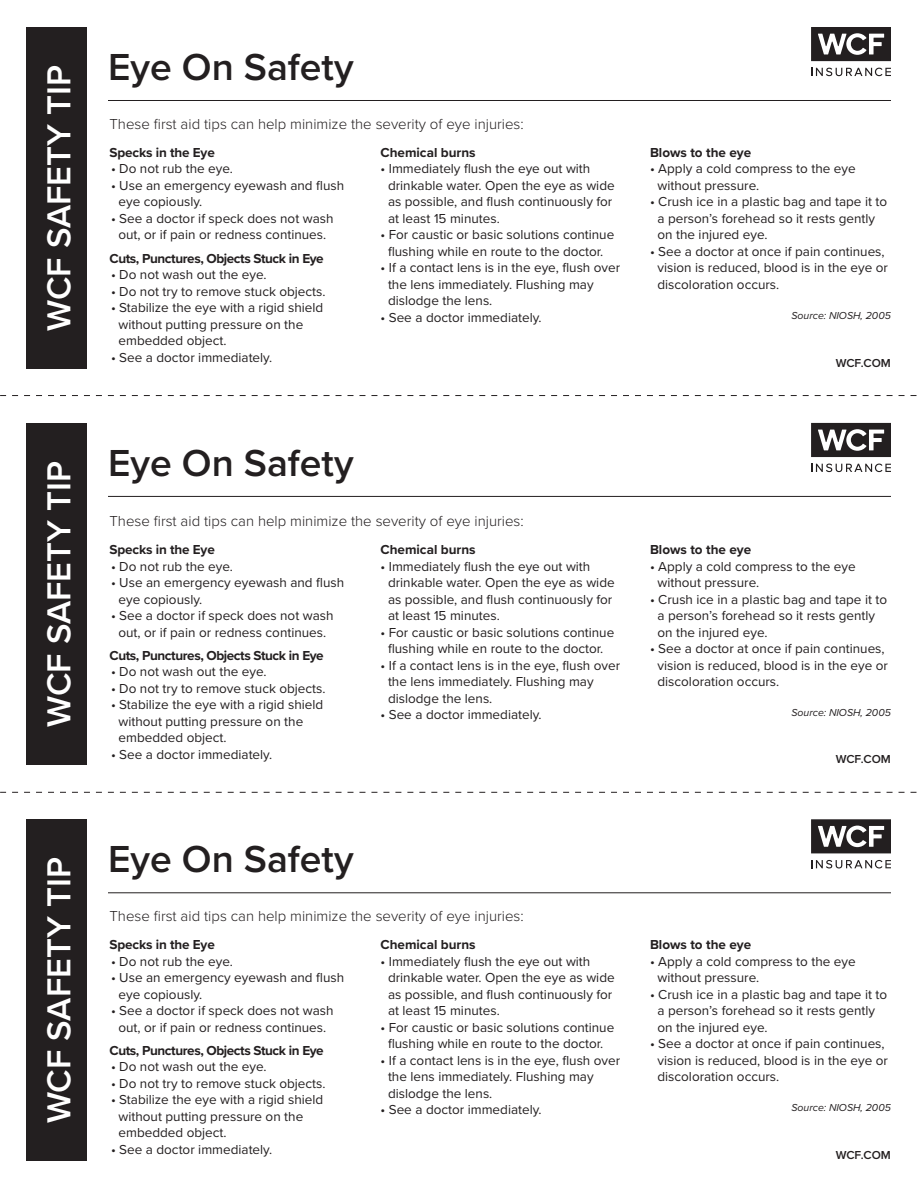
<style>
.page{position:relative;width:918px;height:1188px;background:#fff}
.page>*{position:absolute;margin:0;border:0;box-sizing:border-box;transform-origin:0 0}
.t1{font:600 39px "Proxima Nova";color:#231f20}
.t2{font:600 34.5px "Proxima Nova";color:#fff}
.t3{font:300 15px "Proxima Nova";color:#231f20}
.t4{font:13.5px/16.5px "Proxima Nova";color:#231f20}
.t5{font:700 13.5px "Proxima Nova";letter-spacing:-.01em;color:#231f20}
.t6{font:700 13.5px "Proxima Nova";letter-spacing:-.03em;color:#231f20}
.t7{font:600 12px "Proxima Nova";color:#231f20}
.t8{font:italic 10.5px "Proxima Nova";color:#231f20}
</style>
<div class="page">
<svg style="left:0;top:395px;width:917px;height:1px"></svg>
<svg style="left:0;top:792px;width:917px;height:1px"></svg>
<svg style="left:811px;top:68px;width:80px;height:8px"></svg>
<svg style="left:811px;top:27px;width:80px;height:34px"></svg>
<svg style="left:811px;top:464px;width:80px;height:8px"></svg>
<svg style="left:811px;top:423px;width:80px;height:34px"></svg>
<svg style="left:811px;top:860px;width:80px;height:8px"></svg>
<svg style="left:811px;top:819px;width:80px;height:34px"></svg>
<div style="left:26px;top:27px;width:61px;height:342px;background:#231f20"></div>
<div style="left:26px;top:423px;width:61px;height:342px;background:#231f20"></div>
<div style="left:26px;top:819px;width:61px;height:342px;background:#231f20"></div>
<hr style="left:108px;top:100px;width:783px;height:1px;background:#231f20">
<hr style="left:108px;top:496px;width:783px;height:1px;background:#231f20">
<hr style="left:108px;top:893px;width:783px;height:1px;background:#231f20">
<h2 class="t2" style="left:33px;top:331px;width:267px;rotate:-90deg">WCF SAFETY TIP</h2>
<h2 class="t2" style="left:33px;top:727px;width:267px;rotate:-90deg">WCF SAFETY TIP</h2>
<h2 class="t2" style="left:33px;top:1123px;width:267px;rotate:-90deg">WCF SAFETY TIP</h2>
<p class="t1" style="left:108px;top:38px;width:247px">Eye On Safety</p>
<p class="t3" style="left:110px;top:113px;width:416px">These first aid tips can help minimize the severity of eye injuries:</p>
<p class="t5" style="left:110px;top:142px;width:107px">Specks in the Eye</p>
<p class="t4" style="left:111px;top:160px;width:124px">• Do not rub the eye.</p>
<p class="t4" style="left:118px;top:176px;width:227px;text-indent:-8px">• Use an emergency eyewash and flush eye copiously.</p>
<p class="t4" style="left:111px;top:209px;width:224px;text-align:center">• See a doctor if speck does not wash out, or if pain or redness continues.</p>
<p class="t6" style="left:110px;top:248px;width:216px">Cuts, Punctures, Objects Stuck in Eye</p>
<p class="t4" style="left:111px;top:266px;width:157px">• Do not wash out the eye.</p>
<p class="t4" style="left:111px;top:282px;width:216px">• Do not try to remove stuck objects.</p>
<p class="t4" style="left:118px;top:299px;width:206px;text-indent:-8px">• Stabilize the eye with a rigid shield without putting pressure on the embedded object.</p>
<p class="t4" style="left:111px;top:348px;width:163px">• See a doctor immediately.</p>
<p class="t5" style="left:381px;top:142px;width:97px">Chemical burns</p>
<p class="t4" style="left:388px;top:160px;width:228px;text-indent:-7px">• Immediately flush the eye out with drinkable water. Open the eye as wide as possible, and flush continuously for at least 15 minutes.</p>
<p class="t4" style="left:381px;top:226px;width:235px;text-align:center">• For caustic or basic solutions continue flushing while en route to the doctor.</p>
<p class="t4" style="left:388px;top:259px;width:234px;text-indent:-7px">• If a contact lens is in the eye, flush over the lens immediately. Flushing may dislodge the lens.</p>
<p class="t4" style="left:381px;top:308px;width:163px">• See a doctor immediately.</p>
<p class="t5" style="left:650px;top:142px;width:103px">Blows to the eye</p>
<p class="t4" style="left:657px;top:160px;width:200px;text-indent:-8px">• Apply a cold compress to the eye without pressure.</p>
<p class="t4" style="left:657px;top:193px;width:231px;text-indent:-8px">• Crush ice in a plastic bag and tape it to a person’s forehead so it rests gently on the injured eye.</p>
<p class="t4" style="left:657px;top:242px;width:232px;text-indent:-8px">• See a doctor at once if pain continues, vision is reduced, blood is in the eye or discoloration occurs.</p>
<p class="t8" style="left:791px;top:307px;width:101px">Source: NIOSH, 2005</p>
<p class="t7" style="left:836px;top:354px;width:57px">WCF.COM</p>
<p class="t1" style="left:108px;top:434px;width:247px">Eye On Safety</p>
<p class="t3" style="left:110px;top:510px;width:416px">These first aid tips can help minimize the severity of eye injuries:</p>
<p class="t5" style="left:110px;top:540px;width:107px">Specks in the Eye</p>
<p class="t4" style="left:111px;top:557px;width:124px">• Do not rub the eye.</p>
<p class="t4" style="left:118px;top:574px;width:227px;text-indent:-8px">• Use an emergency eyewash and flush eye copiously.</p>
<p class="t4" style="left:111px;top:607px;width:224px;text-align:center">• See a doctor if speck does not wash out, or if pain or redness continues.</p>
<p class="t6" style="left:110px;top:645px;width:216px">Cuts, Punctures, Objects Stuck in Eye</p>
<p class="t4" style="left:111px;top:663px;width:157px">• Do not wash out the eye.</p>
<p class="t4" style="left:111px;top:680px;width:216px">• Do not try to remove stuck objects.</p>
<p class="t4" style="left:118px;top:696px;width:206px;text-indent:-8px">• Stabilize the eye with a rigid shield without putting pressure on the embedded object.</p>
<p class="t4" style="left:111px;top:746px;width:163px">• See a doctor immediately.</p>
<p class="t5" style="left:381px;top:540px;width:97px">Chemical burns</p>
<p class="t4" style="left:388px;top:557px;width:228px;text-indent:-7px">• Immediately flush the eye out with drinkable water. Open the eye as wide as possible, and flush continuously for at least 15 minutes.</p>
<p class="t4" style="left:381px;top:623px;width:235px;text-align:center">• For caustic or basic solutions continue flushing while en route to the doctor.</p>
<p class="t4" style="left:388px;top:656px;width:234px;text-indent:-7px">• If a contact lens is in the eye, flush over the lens immediately. Flushing may dislodge the lens.</p>
<p class="t4" style="left:381px;top:706px;width:163px">• See a doctor immediately.</p>
<p class="t5" style="left:650px;top:540px;width:103px">Blows to the eye</p>
<p class="t4" style="left:657px;top:557px;width:200px;text-indent:-8px">• Apply a cold compress to the eye without pressure.</p>
<p class="t4" style="left:657px;top:590px;width:231px;text-indent:-8px">• Crush ice in a plastic bag and tape it to a person’s forehead so it rests gently on the injured eye.</p>
<p class="t4" style="left:657px;top:640px;width:232px;text-indent:-8px">• See a doctor at once if pain continues, vision is reduced, blood is in the eye or discoloration occurs.</p>
<p class="t8" style="left:791px;top:705px;width:101px">Source: NIOSH, 2005</p>
<p class="t7" style="left:836px;top:750px;width:57px">WCF.COM</p>
<p class="t1" style="left:108px;top:830px;width:247px">Eye On Safety</p>
<p class="t3" style="left:110px;top:905px;width:416px">These first aid tips can help minimize the severity of eye injuries:</p>
<p class="t5" style="left:110px;top:935px;width:107px">Specks in the Eye</p>
<p class="t4" style="left:111px;top:952px;width:124px">• Do not rub the eye.</p>
<p class="t4" style="left:118px;top:969px;width:227px;text-indent:-8px">• Use an emergency eyewash and flush eye copiously.</p>
<p class="t4" style="left:111px;top:1002px;width:224px;text-align:center">• See a doctor if speck does not wash out, or if pain or redness continues.</p>
<p class="t6" style="left:110px;top:1040px;width:216px">Cuts, Punctures, Objects Stuck in Eye</p>
<p class="t4" style="left:111px;top:1058px;width:157px">• Do not wash out the eye.</p>
<p class="t4" style="left:111px;top:1074px;width:216px">• Do not try to remove stuck objects.</p>
<p class="t4" style="left:118px;top:1091px;width:206px;text-indent:-8px">• Stabilize the eye with a rigid shield without putting pressure on the embedded object.</p>
<p class="t4" style="left:111px;top:1140px;width:163px">• See a doctor immediately.</p>
<p class="t5" style="left:381px;top:935px;width:97px">Chemical burns</p>
<p class="t4" style="left:388px;top:952px;width:228px;text-indent:-7px">• Immediately flush the eye out with drinkable water. Open the eye as wide as possible, and flush continuously for at least 15 minutes.</p>
<p class="t4" style="left:381px;top:1018px;width:235px;text-align:center">• For caustic or basic solutions continue flushing while en route to the doctor.</p>
<p class="t4" style="left:388px;top:1051px;width:234px;text-indent:-7px">• If a contact lens is in the eye, flush over the lens immediately. Flushing may dislodge the lens.</p>
<p class="t4" style="left:381px;top:1101px;width:163px">• See a doctor immediately.</p>
<p class="t5" style="left:650px;top:935px;width:103px">Blows to the eye</p>
<p class="t4" style="left:657px;top:952px;width:200px;text-indent:-8px">• Apply a cold compress to the eye without pressure.</p>
<p class="t4" style="left:657px;top:985px;width:231px;text-indent:-8px">• Crush ice in a plastic bag and tape it to a person’s forehead so it rests gently on the injured eye.</p>
<p class="t4" style="left:657px;top:1035px;width:232px;text-indent:-8px">• See a doctor at once if pain continues, vision is reduced, blood is in the eye or discoloration occurs.</p>
<p class="t8" style="left:791px;top:1100px;width:101px">Source: NIOSH, 2005</p>
<p class="t7" style="left:836px;top:1146px;width:57px">WCF.COM</p>
</div>
